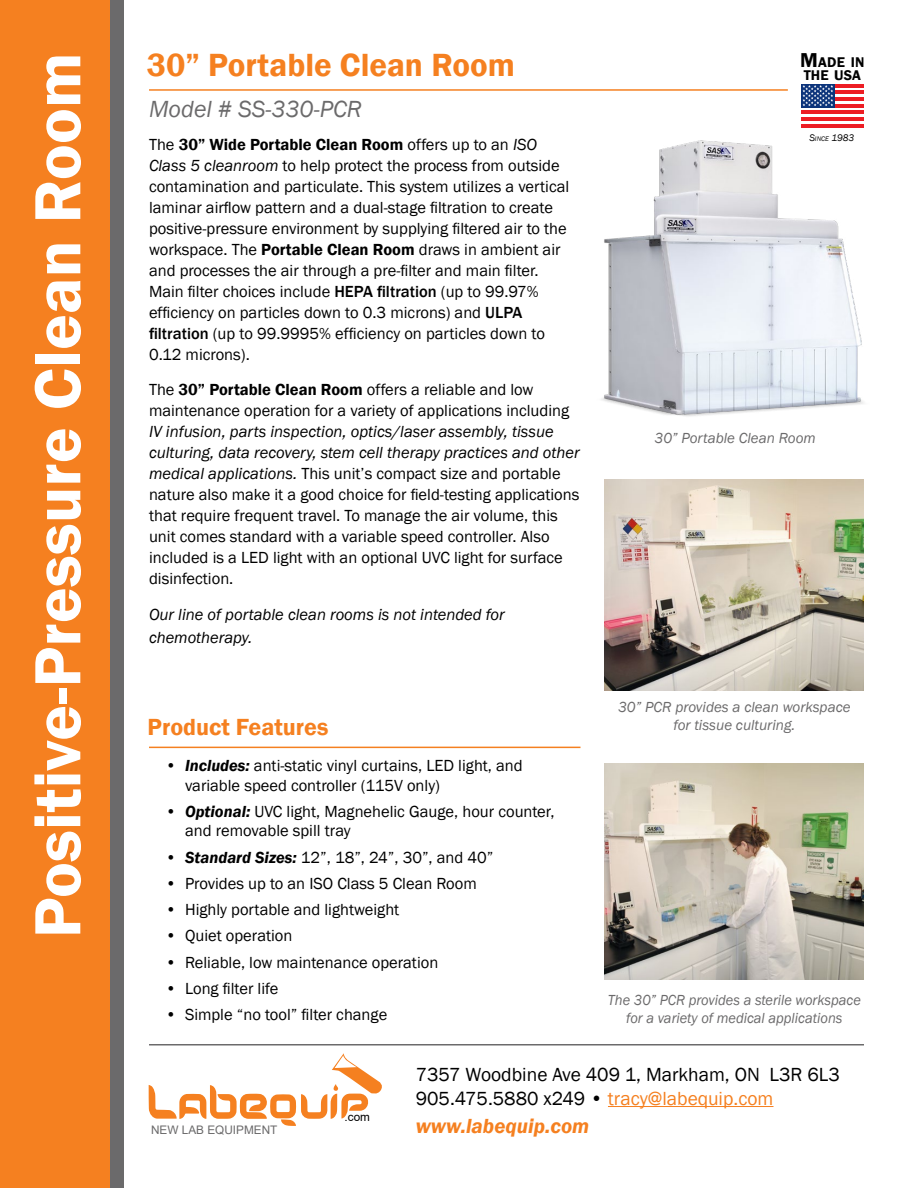
<style>
.page{position:relative;width:918px;height:1188px;background:#fff}
.page>*{position:absolute;margin:0;border:0;box-sizing:border-box;transform-origin:0 0}
.t1{font:600 67.5px "Franklin Gothic";color:#fff}
.t2{font:600 33px "Franklin Gothic";color:#f58020}
.t3{font:italic 24px "Franklin Gothic";color:#6b6a6b}
.t4{font:600 24px "Franklin Gothic";color:#f58020}
.t5{font:italic 600 21px "Franklin Gothic";color:#f58020}
.t6{font:19.5px/24px "Franklin Gothic";color:#000}
.t7{font:16.5px/21px "Franklin Gothic";color:#000}
.t8{font:italic 16.5px/22.5px "Franklin Gothic";color:#000}
.t9{font:italic 15px/18px "Franklin Gothic";color:#6b6a6b;text-align:center}
.t10{font:italic 15px/18px "Franklin Gothic";color:#6b6a6b;text-align:center;scale:.96 1}
.t11{font:600 14.4px/12.8px "Franklin Gothic";letter-spacing:.01em;color:#000}
.t12{font:11.85px "Arial";color:#6b6a6b}
.t13{font:11.7px "Arial";color:#000}
.t14{font:italic 9.9px "Franklin Gothic";color:#000}
.s1{font-size:20.7px}
.s2{font-size:6.9px}
.s3{font-weight:600}
.s4{font-style:italic}
.s5{font-weight:500}
.s6{font-weight:600;font-style:italic}
.s7{color:#f58020}
</style>
<div class="page">
<div style="left:0;top:0;width:110px;height:1188px;background:#f58020"></div>
<div style="left:110px;top:0;width:14px;height:1188px;background:#6b6a6b"></div>
<hr style="left:608px;top:1106px;width:166px;height:1px;background:#f58020">
<svg style="left:149px;top:1053px;width:233px;height:73px"></svg>
<hr style="left:149px;top:1044px;width:715px;height:2px;background:#6b6a6b">
<img style="left:601px;top:140px;width:263px;height:276px">
<svg style="left:801px;top:87px;width:63px;height:38px"></svg>
<hr style="left:835px;top:84px;width:29px;height:3px;background:#ed1d24">
<hr style="left:835px;top:91px;width:29px;height:3px;background:#ed1d24">
<hr style="left:835px;top:97px;width:29px;height:4px;background:#ed1d24">
<hr style="left:835px;top:104px;width:29px;height:3px;background:#ed1d24">
<hr style="left:801px;top:110px;width:63px;height:4px;background:#ed1d24">
<hr style="left:801px;top:118px;width:63px;height:3px;background:#ed1d24">
<hr style="left:801px;top:125px;width:63px;height:3px;background:#ed1d24">
<div style="left:801px;top:84px;width:34px;height:23px;background:#0c347b"></div>
<svg style="left:803px;top:85px;width:30px;height:21px"></svg>
<hr style="left:149px;top:89px;width:639px;height:2px;background:#f58020">
<hr style="left:149px;top:747px;width:432px;height:1px;background:#f58020">
<img style="left:605px;top:763px;width:259px;height:217px">
<img style="left:605px;top:480px;width:259px;height:211px">
<h1 class="t1" style="left:16px;top:938px;width:887px;rotate:-90deg">Positive-Pressure Clean Room</h1>
<p class="t11" style="left:800px;top:56px;width:66px"><span class="s1">M</span>ADE IN<br>THE USA</p>
<h2 class="t2" style="left:147px;top:45px;width:370px">30” Portable Clean Room</h2>
<h3 class="t3" style="left:149px;top:94px;width:215px">Model # SS-330-PCR</h3>
<p class="t14" style="left:809px;top:132px;width:47px">S<span class="s2">INCE</span> 1983</p>
<p class="t7" style="left:149px;top:135px;width:422px">The <span class="s3">30” Wide Portable Clean Room</span> offers up to an <span class="s4">ISO Class 5 cleanroom</span> to help protect the process from outside contamination and particulate. This system utilizes a vertical laminar airflow pattern and a dual-stage filtration to create positive-pressure environment by supplying filtered air to the workspace. The <span class="s3">Portable Clean Room</span> draws in ambient air and processes the air through a pre-filter and main filter.<br>Main filter choices include <span class="s5">HEPA filtration</span> (up to 99.97% efficiency on particles down to 0.3 microns) and <span class="s5">ULPA filtration</span> (up to 99.9995% efficiency on particles down to 0.12 microns).</p>
<p class="t7" style="left:149px;top:379px;width:422px">The <span class="s3">30” Portable Clean Room</span> offers a reliable and low maintenance operation for a variety of applications including</p>
<p class="t7" style="left:149px;top:421px;width:432px"><span class="s4">IV infusion, parts inspection, optics/laser assembly, tissue culturing, data recovery, stem cell therapy practices and other medical applications.</span> This unit’s compact size and portable nature also make it a good choice for field-testing applications that require frequent travel. To manage the air volume, this unit comes standard with a variable speed controller. Also included is a LED light with an optional UVC light for surface disinfection.</p>
<p class="t8" style="left:149px;top:604px;width:357px">Our line of portable clean rooms is not intended for chemotherapy.</p>
<p class="t9" style="left:655px;top:430px;width:163px">30” Portable Clean Room</p>
<p class="t9" style="left:618px;top:699px;width:234px">30” PCR provides a clean workspace for tissue culturing.</p>
<h3 class="t4" style="left:148px;top:712px;width:182px">Product Features</h3>
<p class="t7" style="left:185px;top:756px;width:339px;line-height:19.5px;text-indent:-20px">• <span class="s6">Includes:</span> anti-static vinyl curtains, LED light, and variable speed controller (115V only)</p>
<p class="t7" style="left:185px;top:802px;width:371px;line-height:19.5px;text-indent:-20px">• <span class="s6">Optional:</span> UVC light, Magnehelic Gauge, hour counter, and removable spill tray</p>
<p class="t7" style="left:166px;top:847px;width:329px">• <span class="s6">Standard Sizes:</span> 12”, 18”, 24”, 30”, and 40”</p>
<p class="t7" style="left:166px;top:873px;width:313px">• Provides up to an ISO Class 5 Clean Room</p>
<p class="t7" style="left:166px;top:899px;width:235px">• Highly portable and lightweight</p>
<p class="t7" style="left:166px;top:926px;width:128px">• Quiet operation</p>
<p class="t7" style="left:166px;top:952px;width:274px">• Reliable, low maintenance operation</p>
<p class="t7" style="left:166px;top:978px;width:114px">• Long filter life</p>
<p class="t7" style="left:166px;top:1004px;width:223px">• Simple “no tool” filter change</p>
<p class="t10" style="left:608px;top:991px;width:265px">The 30” PCR provides a sterile workspace for a variety of medical applications</p>
<p class="t12" style="left:151px;top:1121px;width:128px">NEW LAB EQUIPMENT</p>
<p class="t13" style="left:345px;top:1108px;width:27px">.com</p>
<p class="t6" style="left:416px;top:1063px;width:425px">7357 Woodbine Ave 409 1, Markham, ON L3R 6L3<br>905.475.5880 x249 • <span class="s7">tracy@labequip.com</span></p>
<p class="t5" style="left:416px;top:1112px;width:175px">www.labequip.com</p>
</div>
